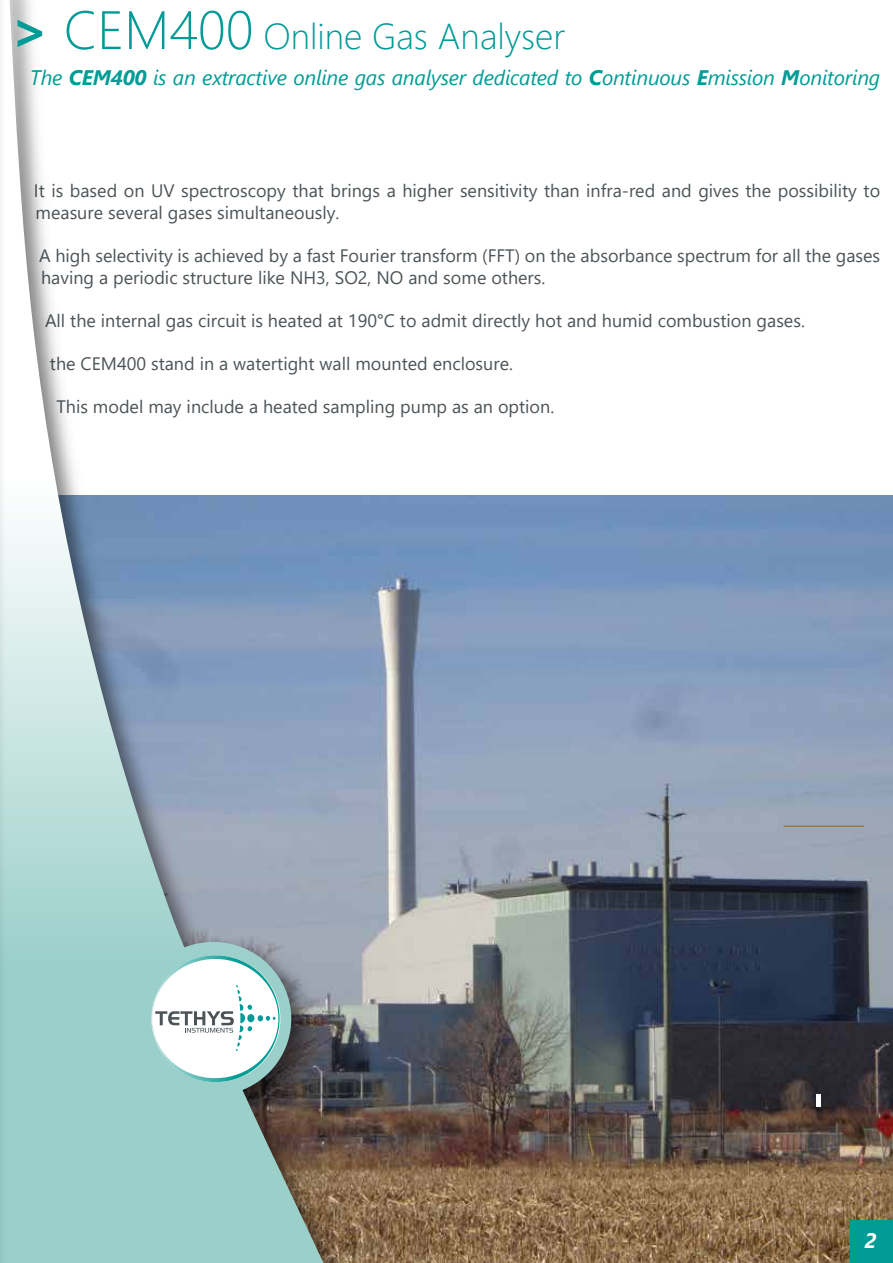
<style>
.page{position:relative;width:893px;height:1263px;background:#fff}
.page>*{position:absolute;margin:0;border:0;box-sizing:border-box;transform-origin:0 0}
.t1{font:300 36px "Segoe UI";color:#009b97}
.t2{font:italic 21px "Segoe UI";letter-spacing:-.01em;color:#009c95}
.t3{font:italic 700 21px "Segoe UI";color:#fff}
.t4{font:18px/21.6px "Segoe UI";color:#4d5458}
.s1{font-weight:700;font-size:54px}
.s2{font-size:54px}
.s3{font-weight:700}
</style>
<div class="page">
<img style="left:367px;top:495px;width:526px;height:768px">
<img style="left:323px;top:495px;width:44px;height:768px">
<svg style="left:12px;top:0;width:311px;height:1263px"></svg>
<svg style="left:151px;top:955px;width:129px;height:127px"></svg>
<svg style="left:0;top:0;width:1px;height:1263px"></svg>
<div style="left:816px;top:1094px;width:5px;height:13px;background:#fff"></div>
<img style="left:0;top:187px;width:1px;height:791px">
<hr style="left:783px;top:825px;width:81px;height:2px;background:#f8bd5c">
<div style="left:850px;top:1220px;width:43px;height:43px;background:#009c95"></div>
<h1 class="t1" style="left:11px;top:7px;width:556px"><span class="s1">&gt;</span> <span class="s2">CEM400</span> Online Gas Analyser</h1>
<p class="t2" style="left:30px;top:61px;width:852px">The <span class="s3">CEM400</span> is an extractive online gas analyser dedicated to <span class="s3">C</span>ontinuous <span class="s3">E</span>mission <span class="s3">M</span>onitoring</p>
<p class="t4" style="left:34px;top:180px;width:848px">It is based on UV spectroscopy that brings a higher sensitivity than infra-red and gives the possibility to measure several gases simultaneously.</p>
<p class="t4" style="left:39px;top:245px;width:843px">A high selectivity is achieved by a fast Fourier transform (FFT) on the absorbance spectrum for all the gases having a periodic structure like NH3, SO2, NO and some others.</p>
<p class="t4" style="left:45px;top:309px;width:761px">All the internal gas circuit is heated at 190°C to admit directly hot and humid combustion gases.</p>
<p class="t4" style="left:50px;top:353px;width:465px">the CEM400 stand in a watertight wall mounted enclosure.</p>
<p class="t4" style="left:56px;top:396px;width:499px">This model may include a heated sampling pump as an option.</p>
<p class="t3" style="left:864px;top:1224px;width:14px">2</p>
</div>
